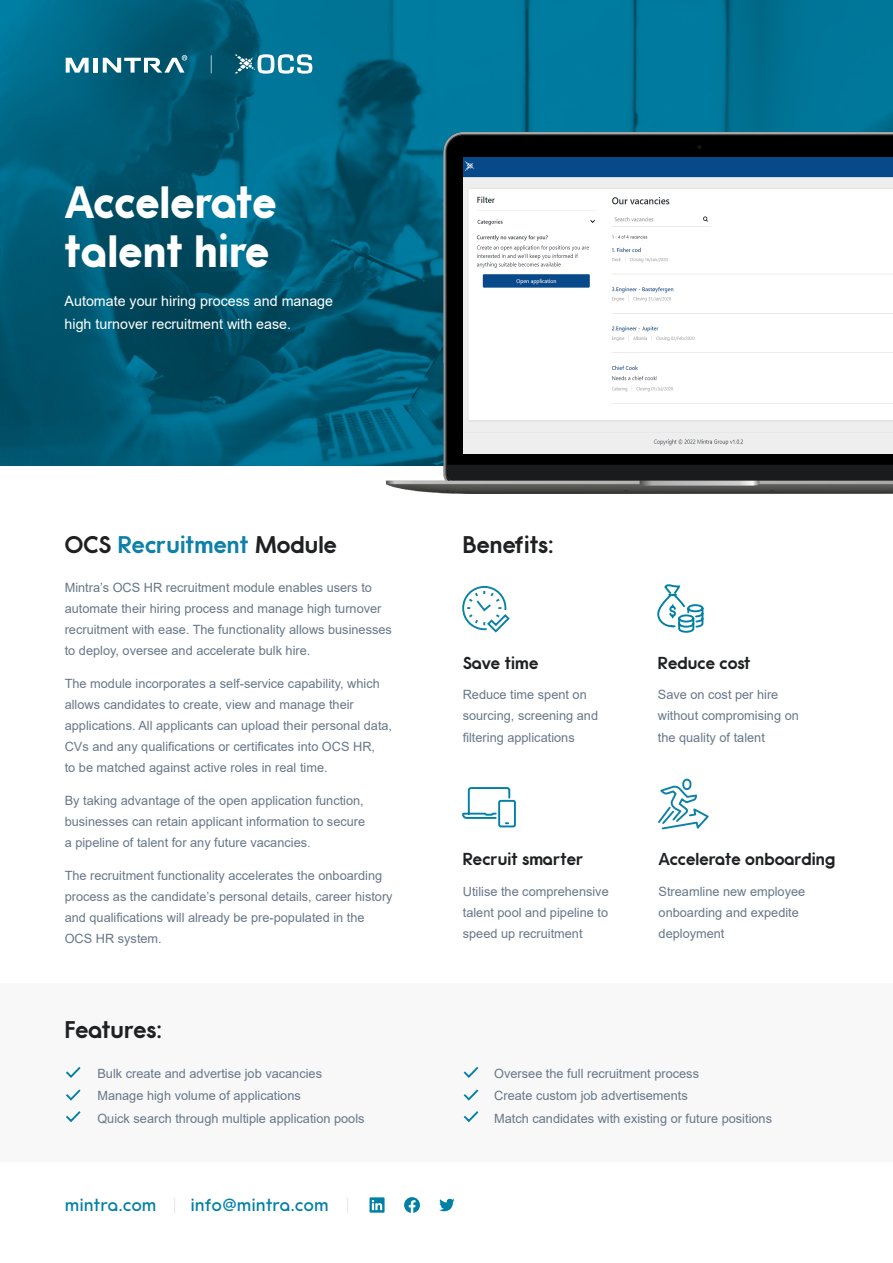
<style>
.page{position:relative;width:893px;height:1263px;background:#fff}
.page>*{position:absolute;margin:0;border:0;box-sizing:border-box;transform-origin:0 0}
.t1{font:800 45px "Mintra";color:#fff}
.t2{font:700 24px "Mintra";letter-spacing:.005em;color:#0d81a6}
.t3{font:700 24px "Mintra";letter-spacing:.005em;color:#1e2022}
.t4{font:500 17.55px "Mintra";letter-spacing:.03em;color:#0080a5}
.t5{font:700 17.25px "Mintra";letter-spacing:.005em;color:#1e2022}
.t6{font:14.25px "Arial";color:#fff}
.t7{font:12.75px/21px "Arial";color:#677788}
.s1{color:#1e2022}
</style>
<div class="page">
<img style="left:0;top:0;width:893px;height:465px">
<svg style="left:404px;top:1197px;width:16px;height:16px"></svg>
<svg style="left:439px;top:1199px;width:15px;height:13px"></svg>
<svg style="left:370px;top:1197px;width:15px;height:16px"></svg>
<svg style="left:174px;top:1198px;width:1px;height:15px"></svg>
<svg style="left:347px;top:1198px;width:1px;height:15px"></svg>
<img style="left:387px;top:132px;width:506px;height:362px">
<img style="left:463px;top:158px;width:430px;height:295px">
<svg style="left:462px;top:586px;width:48px;height:47px"></svg>
<svg style="left:462px;top:787px;width:54px;height:41px"></svg>
<svg style="left:657px;top:584px;width:47px;height:49px"></svg>
<svg style="left:658px;top:778px;width:51px;height:52px"></svg>
<div style="left:0;top:983px;width:893px;height:179px;background:#f8f8f9"></div>
<svg style="left:66px;top:1067px;width:15px;height:11px"></svg>
<svg style="left:66px;top:1089px;width:15px;height:12px"></svg>
<svg style="left:66px;top:1111px;width:15px;height:12px"></svg>
<svg style="left:463px;top:1067px;width:16px;height:11px"></svg>
<svg style="left:463px;top:1089px;width:16px;height:12px"></svg>
<svg style="left:463px;top:1111px;width:16px;height:12px"></svg>
<div style="left:517px;top:433px;width:352px;height:20px;background:#eee"></div>
<hr style="left:94px;top:58px;width:4px;height:15px;background:#fff">
<svg style="left:66px;top:58px;width:23px;height:15px"></svg>
<svg style="left:103px;top:55px;width:84px;height:18px"></svg>
<svg style="left:211px;top:55px;width:1px;height:18px"></svg>
<svg style="left:235px;top:54px;width:77px;height:20px"></svg>
<p class="t1" style="left:65px;top:175px;width:213px">Accelerate</p>
<p class="t1" style="left:65px;top:224px;width:206px">talent hire</p>
<p class="t6" style="left:65px;top:291px;width:270px">Automate your hiring process and manage</p>
<p class="t6" style="left:65px;top:314px;width:228px">high turnover recruitment with ease.</p>
<p class="t2" style="left:65px;top:530px;width:274px"><span class="s1">OCS</span> Recruitment <span class="s1">Module</span></p>
<p class="t7" style="left:65px;top:577px;width:329px">Mintra’s OCS HR recruitment module enables users to automate their hiring process and manage high turnover recruitment with ease. The functionality allows businesses</p>
<p class="t7" style="left:65px;top:640px;width:247px">to deploy, oversee and accelerate bulk hire.</p>
<p class="t7" style="left:65px;top:673px;width:329px">The module incorporates a self-service capability, which allows candidates to create, view and manage their applications. All applicants can upload their personal data, CVs and any qualifications or certificates into OCS HR,</p>
<p class="t7" style="left:65px;top:757px;width:264px">to be matched against active roles in real time.</p>
<p class="t7" style="left:65px;top:790px;width:302px">By taking advantage of the open application function, businesses can retain applicant information to secure</p>
<p class="t7" style="left:65px;top:832px;width:247px">a pipeline of talent for any future vacancies.</p>
<p class="t7" style="left:65px;top:865px;width:329px">The recruitment functionality accelerates the onboarding process as the candidate’s personal details, career history and qualifications will already be pre-populated in the</p>
<p class="t7" style="left:65px;top:928px;width:99px">OCS HR system.</p>
<p class="t3" style="left:65px;top:1015px;width:99px">Features:</p>
<p class="t7" style="left:97px;top:1062px;width:226px">Bulk create and advertise job vacancies</p>
<p class="t7" style="left:97px;top:1085px;width:205px">Manage high volume of applications</p>
<p class="t7" style="left:97px;top:1107px;width:269px">Quick search through multiple application pools</p>
<p class="t4" style="left:65px;top:1194px;width:93px">mintra.com</p>
<p class="t4" style="left:191px;top:1194px;width:139px">info@mintra.com</p>
<p class="t3" style="left:463px;top:530px;width:92px">Benefits:</p>
<p class="t5" style="left:463px;top:652px;width:77px">Save time</p>
<p class="t7" style="left:463px;top:684px;width:137px">Reduce time spent on sourcing, screening and filtering applications</p>
<p class="t5" style="left:463px;top:849px;width:122px">Recruit smarter</p>
<p class="t7" style="left:463px;top:881px;width:147px;text-align:justify">Utilise the comprehensive talent pool and pipeline to speed up recruitment</p>
<p class="t5" style="left:658px;top:652px;width:94px">Reduce cost</p>
<p class="t7" style="left:658px;top:684px;width:143px">Save on cost per hire without compromising on</p>
<p class="t7" style="left:658px;top:726px;width:109px">the quality of talent</p>
<p class="t5" style="left:659px;top:849px;width:178px">Accelerate onboarding</p>
<p class="t7" style="left:659px;top:881px;width:148px">Streamline new employee onboarding and expedite deployment</p>
<p class="t7" style="left:494px;top:1062px;width:206px">Oversee the full recruitment process</p>
<p class="t7" style="left:494px;top:1085px;width:195px">Create custom job advertisements</p>
<p class="t7" style="left:494px;top:1107px;width:279px">Match candidates with existing or future positions</p>
</div>
